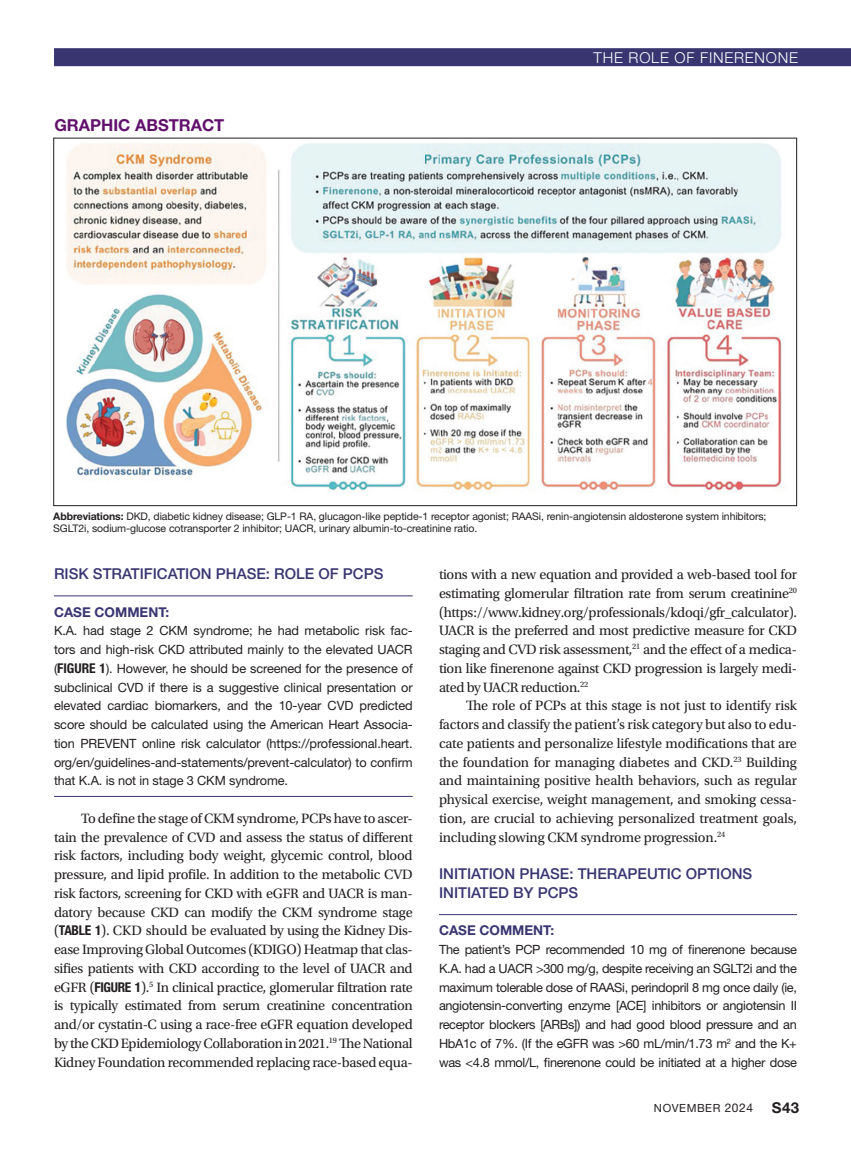
<style>
.page{position:relative;width:851px;height:1161px;background:#fff}
.page>*{position:absolute;margin:0;border:0;box-sizing:border-box;transform-origin:0 0}
.table_head{font:700 16.5px "Helvetica Neue LT Std";color:#61116c}
.t1{font:500 15px/18.8px "Helvetica Neue LT Std";color:#383571}
.t2{font:300 15px "Helvetica Neue LT Std";letter-spacing:.05em;color:#fff}
.t1-2{font:14.25px/18.8px "Utopia Std";letter-spacing:-.025em;color:#231f20;text-align:justify}
.Case_Study_Head{font:700 13.5px "Helvetica Neue LT Std";color:#383571}
.case_study_text{font:12.75px/18.8px "Helvetica Neue LT Std";letter-spacing:-.025em;color:#231f20;text-align:justify}
.t3{font:11.25px "Helvetica Neue LT Std";letter-spacing:.05em;color:#231f20}
.source{font:10.5px/12.8px "Helvetica Neue LT Std";letter-spacing:-.01em;color:#231f20}
.s1{font-weight:700}
.s2{font-weight:700;font-stretch:condensed;font-size:13.5px}
.s3{font-family:"Helvetica Neue LT Std";font-weight:700;font-stretch:condensed;font-size:13.5px}
.s4{font-size:12px}
.s5{font-weight:700;font-size:15px}
</style>
<div class="page">
<div style="left:54px;top:48px;width:796px;height:18px;background:#383571"></div>
<hr style="left:54px;top:596px;width:358px;height:1px;background:#383571">
<hr style="left:54px;top:796px;width:358px;height:1px;background:#383571">
<hr style="left:439px;top:914px;width:357px;height:1px;background:#383571">
<img style="left:66px;top:143px;width:716px;height:350px">
<p class="table_head" style="left:54px;top:115px;width:171px">GRAPHIC ABSTRACT</p>
<p class="t2" style="left:593px;top:48px;width:206px">THE ROLE OF FINERENONE</p>
<p class="source" style="left:53px;top:509px;width:714px"><span class="s1">Abbreviations:</span> DKD, diabetic kidney disease; GLP-1 RA, glucagon-like peptide-1 receptor agonist; RAASi, renin-angiotensin aldosterone system inhibitors;<br>SGLT2i, sodium-glucose cotransporter 2 inhibitor; UACR, urinary albumin-to-creatinine ratio.</p>
<h1 class="t1" style="left:54px;top:564px;width:331px">RISK STRATIFICATION PHASE: ROLE OF PCPS</h1>
<p class="Case_Study_Head" style="left:54px;top:603px;width:117px">CASE COMMENT:</p>
<p class="case_study_text" style="left:54px;top:621px;width:360px">K.A. had stage 2 CKM syndrome; he had metabolic risk fac&shy;tors and high-risk CKD attributed mainly to the elevated UACR (<span class="s2">FIGURE 1</span>). However, he should be screened for the presence of subclinical CVD if there is a suggestive clinical presentation or elevated cardiac biomarkers, and the 10-year CVD predicted score should be calculated using the American Heart Associa&shy;tion PREVENT online risk calculator (https://professional.heart. org/en/guidelines-and-statements/prevent-calculator) to confirm that K.A. is not in stage 3 CKM syndrome.</p>
<p class="t1-2" style="left:54px;top:809px;width:360px;text-indent:27px">To define the stage of CKM syndrome, PCPs have to ascer&shy;tain the prevalence of CVD and assess the status of different risk factors, including body weight, glycemic control, blood pressure, and lipid profile. In addition to the metabolic CVD risk factors, screening for CKD with eGFR and UACR is man&shy;datory because CKD can modify the CKM syndrome stage (<span class="s3">TABLE 1</span>). CKD should be evaluated by using the Kidney Dis&shy;ease Improving Global Outcomes (KDIGO) Heatmap that clas&shy;sifies patients with CKD according to the level of UACR and eGFR (<span class="s3">FIGURE 1</span>).<sup>5</sup> In clinical practice, glomerular filtration rate is typically estimated from serum creatinine concentration and/or cystatin-C using a race-free eGFR equation developed by the CKD Epidemiology Collaboration in 2021.<sup>19</sup> The National Kidney Foundation recommended replacing race-based equa-</p>
<p class="t1-2" style="left:439px;top:565px;width:359px">tions with a new equation and provided a web-based tool for estimating glomerular filtration rate from serum creatinine<sup>20 </sup>(https://www.kidney.org/professionals/kdoqi/gfr_calculator).<br>UACR is the preferred and most predictive measure for CKD staging and CVD risk assessment,<sup>21</sup> and the effect of a medica&shy;tion like finerenone against CKD progression is largely medi&shy;ated by UACR reduction.<sup>22</sup></p>
<p class="t1-2" style="left:439px;top:697px;width:359px;text-indent:27px">The role of PCPs at this stage is not just to identify risk factors and classify the patient’s risk category but also to edu&shy;cate patients and personalize lifestyle modifications that are the foundation for managing diabetes and CKD.<sup>23</sup> Building and maintaining positive health behaviors, such as regular physical exercise, weight management, and smoking cessa&shy;tion, are crucial to achieving personalized treatment goals, including slowing CKM syndrome progression.<sup>24</sup></p>
<h1 class="t1" style="left:439px;top:864px;width:315px">INITIATION PHASE: THERAPEUTIC OPTIONS<br>INITIATED BY PCPS</h1>
<p class="Case_Study_Head" style="left:439px;top:922px;width:117px">CASE COMMENT:</p>
<p class="case_study_text" style="left:439px;top:940px;width:359px">The patient’s PCP recommended 10 mg of finerenone because K.A. had a UACR &gt;300 mg/g, despite receiving an SGLT2i and the maximum tolerable dose of RAASi, perindopril 8 mg once daily (ie, angiotensin-converting enzyme [ACE] inhibitors or angiotensin II receptor blockers [ARBs]) and had good blood pressure and an HbA1c of 7%. (If the eGFR was &gt;60 mL/min/1.73 m<sup>2</sup> and the K+ was &lt;4.8 mmol/L, finerenone could be initiated at a higher dose</p>
<p class="t3" style="left:654px;top:1101px;width:147px">NOVEMBER <span class="s4">2024</span> <span class="s5">S43</span></p>
</div>
